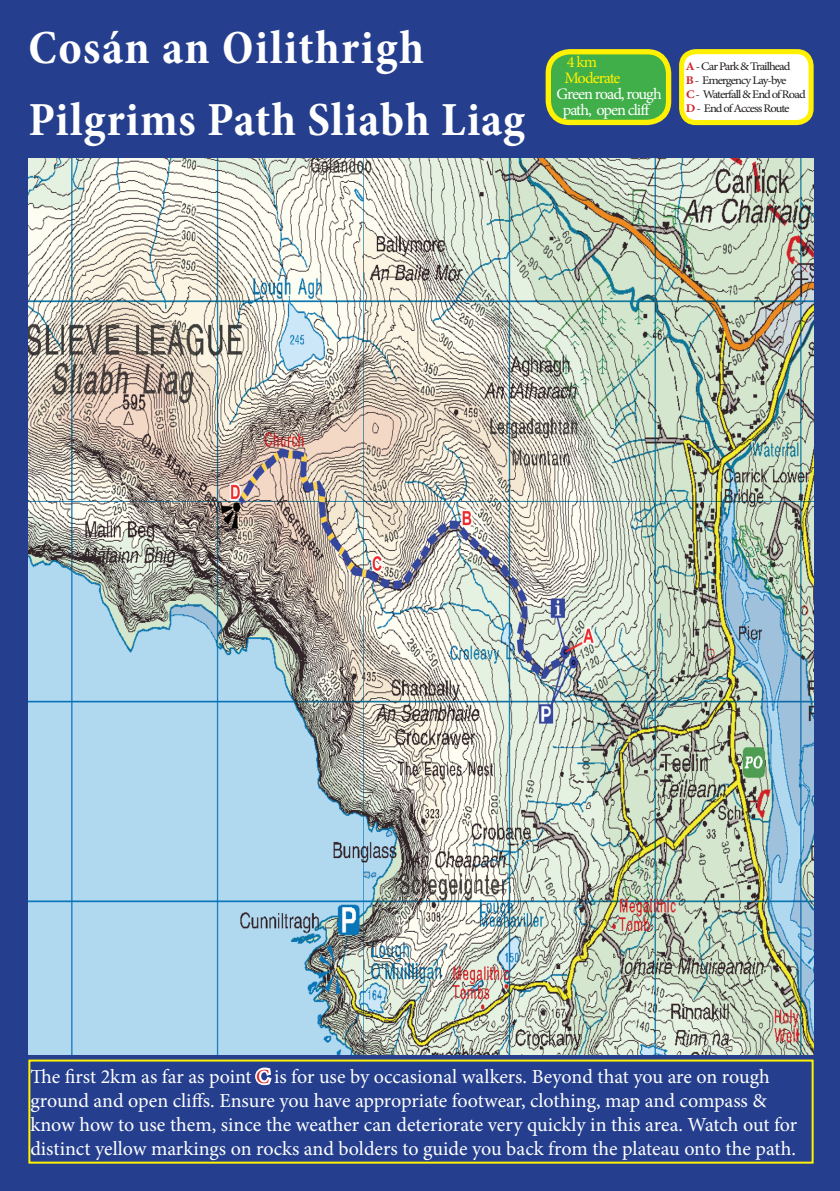
<style>
.page{position:relative;width:840px;height:1191px;background:#fff}
.page>*{position:absolute;margin:0;border:0;box-sizing:border-box;transform-origin:0 0}
.t1{font:700 condensed 48px/72px "Minion Pro";letter-spacing:.025em;color:#fff}
.t2{font:20px/24px "Minion Pro";letter-spacing:-.005em;color:#fff}
.t3{font:16px/16px "Minion Pro";letter-spacing:-.06em;color:#fff;text-align:center}
.t4{font:16px/16px "Minion Pro";letter-spacing:-.06em;color:#fff101}
.t5{font:11.6px/14px "Minion Pro";letter-spacing:-.08em;color:#231f20;scale:1.08 1}
.s1{font-weight:700;color:#d1232a}
.s2{color:#d1232a}
</style>
<div class="page">
<div style="left:0;top:0;width:839px;height:1191px;background:#253f8e"></div>
<div style="left:548px;top:52px;width:120px;height:70px;background:#40ae49;border-radius:21px"></div>
<div style="left:545px;top:49px;width:126px;height:76px;border:5px solid #fff101;border-radius:21px"></div>
<div style="left:681px;top:52px;width:129px;height:71px;background:#fff;border-radius:14px"></div>
<div style="left:678px;top:49px;width:135px;height:76px;border:5px solid #fff101;border-radius:14px"></div>
<img style="left:28px;top:159px;width:785px;height:895px">
<svg style="left:255px;top:1067px;width:17px;height:19px"></svg>
<div style="left:28px;top:1059px;width:785px;height:104px;border:2px solid #fff101"></div>
<h1 class="t1" style="left:28px;top:12px;width:498px">Cosán an Oilithrigh<br>Pilgrims Path Sliabh Liag</h1>
<p class="t4" style="left:564px;top:54px;width:58px">4 km<br>Moderate</p>
<p class="t3" style="left:556px;top:86px;width:107px">Green road, rough path, open cliff</p>
<p class="t5" style="left:685px;top:60px;width:112px"><span class="s1">A</span> - Car Park &amp; Trailhead<br><span class="s1">B</span> - Emergency Lay-bye<br><span class="s1">C</span> - Waterfall &amp; End of Road<br><span class="s1">D</span> - End of Access Route</p>
<p class="t2" style="left:30px;top:1064px;width:767px">The first 2km as far as point <span class="s2">C</span> is for use by occasional walkers. Beyond that you are on rough ground and open cliffs. Ensure you have appropriate footwear, clothing, map and compass &amp; know how to use them, since the weather can deteriorate very quickly in this area. Watch out for distinct yellow markings on rocks and bolders to guide you back from the plateau onto the path.</p>
</div>
